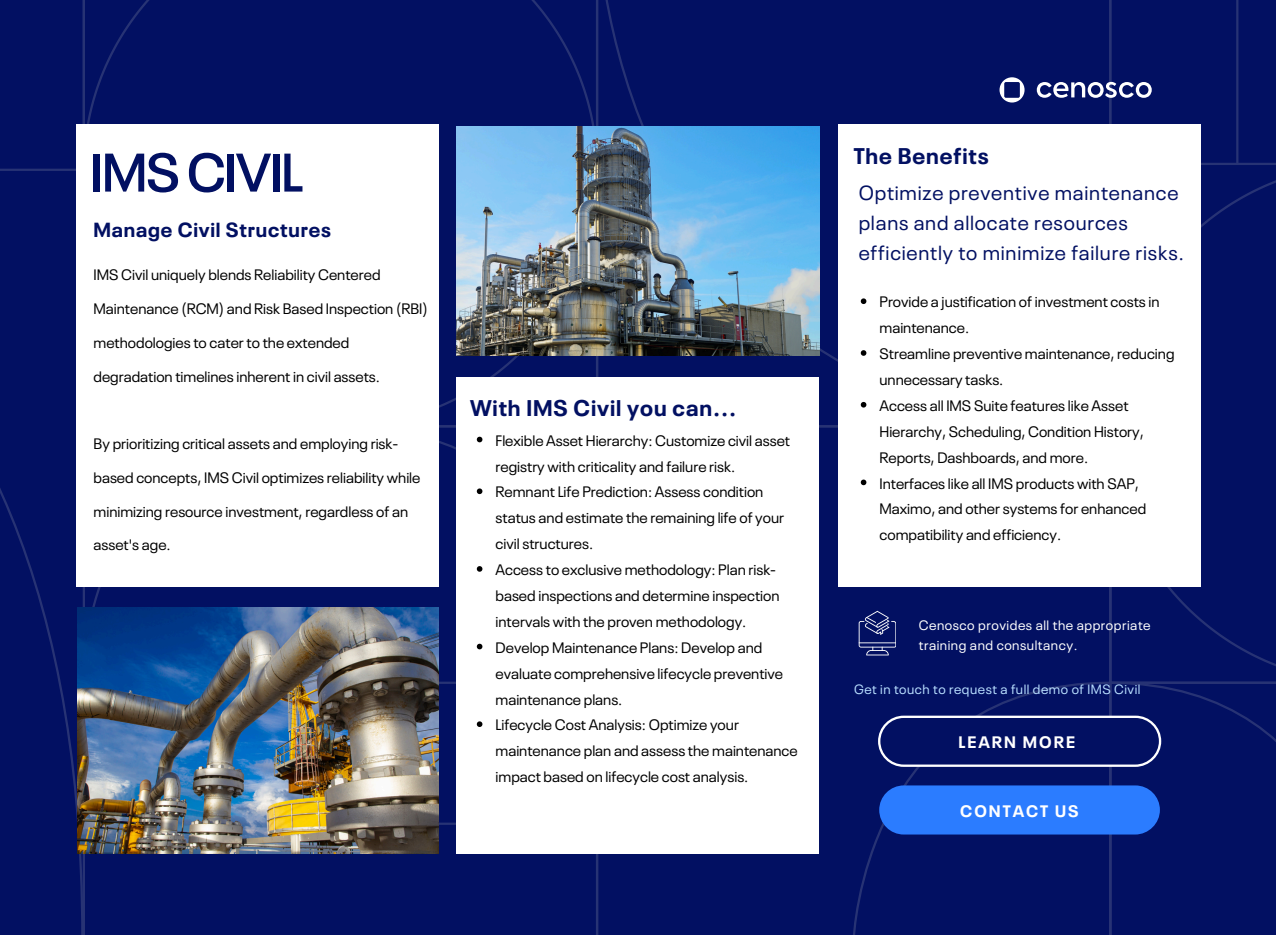
<style>
.page{position:relative;width:1276px;height:935px;background:#fff}
.page>*{position:absolute;margin:0;border:0;box-sizing:border-box;transform-origin:0 0}
.t1{font:600 53.7px "Neue Plak";letter-spacing:-.025em;color:#021062}
.t2{font:700 22.5px "Neue Plak";letter-spacing:.04em;color:#021062}
.t3{font:20.25px/30.3px "Neue Plak";letter-spacing:.04em;color:#021062}
.t4{font:700 20.25px "Neue Plak";letter-spacing:.04em;color:#021062}
.t5{font:700 16.5px "Neue Plak";letter-spacing:.12em;color:#fff}
.t6{font:15px/25.8px "Neue Plak";color:#000}
.t7{font:13.5px/20.2px "Neue Plak";letter-spacing:.04em;color:#fff}
.t8{font:13.35px "Neue Plak";letter-spacing:.04em;color:#b8deff}
</style>
<div class="page">
<div style="left:85px;top:0;width:510px;height:424px;background:#021062"></div>
<div style="left:595px;top:0;width:514px;height:425px;background:#021062"></div>
<div style="left:598px;top:425px;width:510px;height:510px;background:#021062"></div>
<div style="left:851px;top:680px;width:256px;height:255px;background:#021062"></div>
<div style="left:85px;top:826px;width:513px;height:109px;background:#021062"></div>
<svg style="left:438px;top:685px;width:18px;height:141px;background:#081563"></svg>
<div style="left:85px;top:424px;width:371px;height:261px;background:#021062"></div>
<div style="left:0;top:0;width:85px;height:168px;background:#021062"></div>
<div style="left:0;top:168px;width:85px;height:767px;background:#021062"></div>
<div style="left:1109px;top:0;width:167px;height:162px;background:#021062"></div>
<div style="left:1108px;top:162px;width:168px;height:518px;background:#021062"></div>
<hr style="left:1110px;top:163px;width:166px;height:2px;background:#bfbfbf">
<hr style="left:1236px;top:0;width:2px;height:164px;background:#bfbfbf">
<div style="left:1107px;top:680px;width:169px;height:255px;background:#021062"></div>
<div style="left:838px;top:125px;width:363px;height:462px;background:#fff"></div>
<div style="left:76px;top:125px;width:363px;height:462px;background:#fff"></div>
<div style="left:456px;top:377px;width:363px;height:476px;background:#fff"></div>
<svg style="left:859px;top:611px;width:37px;height:44px;background:#2b377b"></svg>
<svg style="left:1037px;top:82px;width:115px;height:16px"></svg>
<svg style="left:999px;top:77px;width:25px;height:26px"></svg>
<div style="left:879px;top:717px;width:281px;height:49px;background:#021062;border-radius:25px"></div>
<div style="left:879px;top:785px;width:281px;height:49px;background:#2b7cff;border-radius:25px"></div>
<svg style="left:477px;top:437px;width:5px;height:5px"></svg>
<svg style="left:477px;top:488px;width:5px;height:6px"></svg>
<svg style="left:477px;top:566px;width:5px;height:6px"></svg>
<svg style="left:477px;top:644px;width:5px;height:5px"></svg>
<svg style="left:477px;top:721px;width:5px;height:6px"></svg>
<div style="left:878px;top:716px;width:283px;height:51px;border:2px solid #fff;border-radius:25px"></div>
<svg style="left:861px;top:298px;width:5px;height:6px"></svg>
<svg style="left:861px;top:350px;width:5px;height:6px"></svg>
<svg style="left:861px;top:402px;width:5px;height:6px"></svg>
<svg style="left:861px;top:480px;width:5px;height:5px"></svg>
<img style="left:77px;top:608px;width:361px;height:246px">
<img style="left:456px;top:126px;width:364px;height:229px">
<p class="t1" style="left:91px;top:126px;width:214px">IMSCIVIL</p>
<p class="t4" style="left:94px;top:213px;width:239px">Manage Civil Structures</p>
<h1 class="t6" style="left:94px;top:260px;width:288px">IMS Civil uniquely blends Reliability Centered</h1>
<h1 class="t6" style="left:94px;top:294px;width:336px">Maintenance (RCM) and Risk Based Inspection (RBI)</h1>
<h1 class="t6" style="left:94px;top:328px;width:257px">methodologies to cater to the extended</h1>
<h1 class="t6" style="left:94px;top:361px;width:288px">degradation timelines inherent in civil assets.</h1>
<h3 class="t6" style="left:94px;top:429px;width:306px">By prioritizing critical assets and employing risk-</h3>
<h3 class="t6" style="left:94px;top:463px;width:328px">based concepts, IMS Civil optimizes reliability while</h3>
<h3 class="t6" style="left:94px;top:496px;width:316px">minimizing resource investment, regardless of an</h3>
<h3 class="t6" style="left:94px;top:530px;width:79px">asset's age.</h3>
<h2 class="t2" style="left:470px;top:388px;width:268px">With IMS Civil you can...</h2>
<h6 class="t6" style="left:495px;top:425px;width:296px">Flexible Asset Hierarchy: Customize civil asset registry with criticality and failure risk.</h6>
<h2 class="t6" style="left:495px;top:477px;width:290px">Remnant Life Prediction: Assess condition status and estimate the remaining life of your civil structures.</h2>
<p class="t6" style="left:495px;top:555px;width:285px">Access to exclusive methodology: Plan risk&shy;based inspections and determine inspection intervals with the proven methodology.</p>
<p class="t6" style="left:495px;top:632px;width:289px">Develop Maintenance Plans: Develop and evaluate comprehensive lifecycle preventive maintenance plans.</p>
<p class="t6" style="left:495px;top:710px;width:304px">Lifecycle Cost Analysis: Optimize your maintenance plan and assess the maintenance impact based on lifecycle cost analysis.</p>
<h4 class="t2" style="left:854px;top:136px;width:136px">The Benefits</h4>
<p class="t3" style="left:859px;top:175px;width:327px">Optimize preventive maintenance plans and allocate resources efficiently to minimize failure risks.</p>
<p class="t6" style="left:879px;top:287px;width:282px">Provide a justification of investment costs in maintenance.</p>
<p class="t6" style="left:879px;top:339px;width:296px">Streamline preventive maintenance, reducing unnecessary tasks.</p>
<p class="t6" style="left:879px;top:391px;width:266px">Access all IMS Suite features like Asset<br>Hierarchy, Scheduling, Condition History,<br>Reports, Dashboards, and more.</p>
<p class="t6" style="left:879px;top:468px;width:268px">Interfaces like all IMS products with SAP,<br>Maximo, and other systems for enhanced compatibility and efficiency.</p>
<p class="t7" style="left:919px;top:613px;width:233px">Cenosco provides all the appropriate training and consultancy.</p>
<p class="t8" style="left:854px;top:677px;width:288px">Get in touch to request a full demo of IMS Civil</p>
<p class="t5" style="left:958px;top:728px;width:118px">LEARN MORE</p>
<p class="t5" style="left:960px;top:797px;width:120px">CONTACT US</p>
</div>
